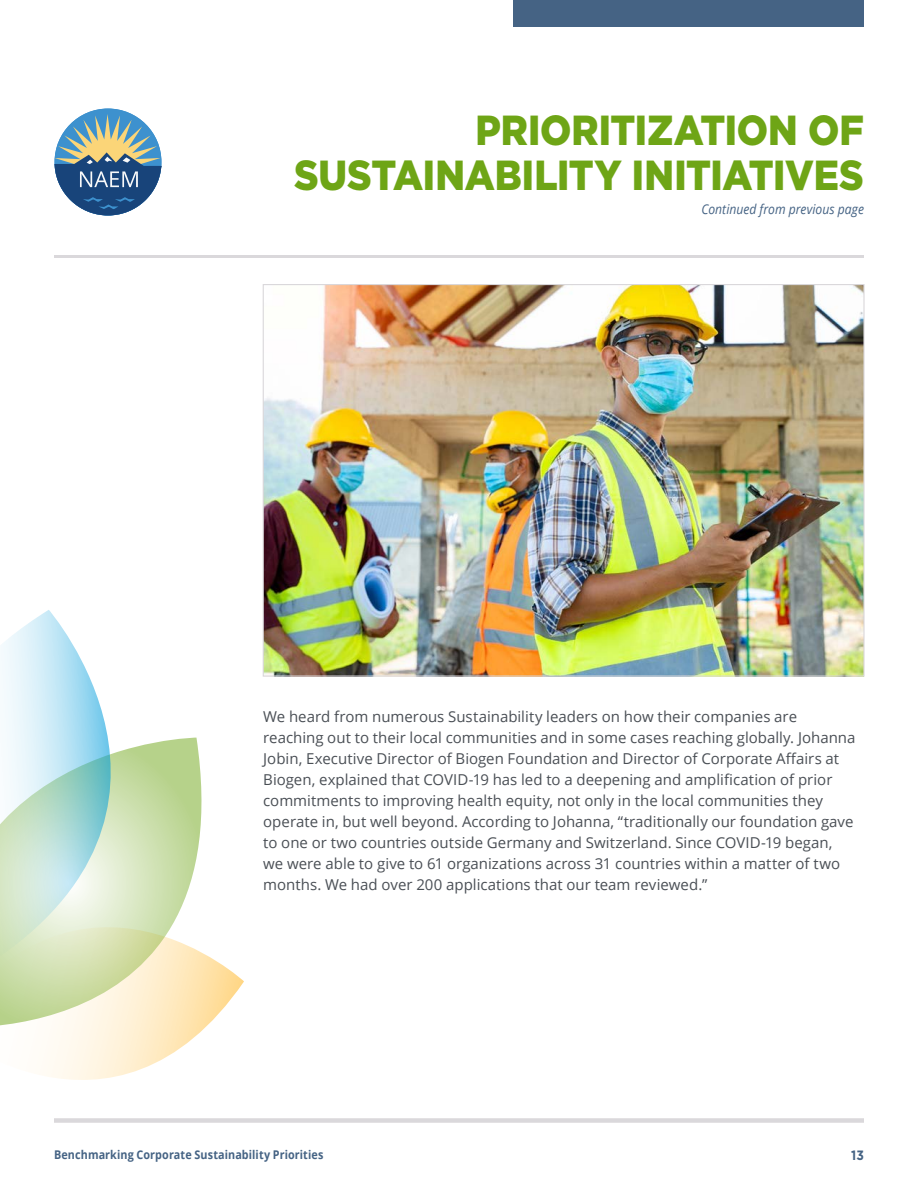
<style>
.page{position:relative;width:918px;height:1188px;background:#fff}
.page>*{position:absolute;margin:0;border:0;box-sizing:border-box;transform-origin:0 0}
.t1{font:900 42px/45px "Gotham HTF";letter-spacing:-.005em;color:#6ea516;text-align:right;scale:.9 1}
.t2{font:15px/21px "Open Sans";color:#4a4f55}
.t3{font:italic 13.5px "Open Sans";letter-spacing:.005em;color:#456384;scale:.9 1}
.t4{font:700 13.5px "Gotham HTF";color:#456384;scale:.9 1}
.t5{font:700 12px "Open Sans";letter-spacing:.01em;color:#456384;scale:.9 1}
</style>
<div class="page">
<div style="left:513px;top:0;width:351px;height:27px;background:#456384"></div>
<div style="left:54px;top:1118px;width:810px;height:5px;background:#dad8db"></div>
<hr style="left:54px;top:255px;width:810px;height:3px;background:#dad8db">
<img style="left:265px;top:286px;width:598px;height:389px">
<svg style="left:0;top:610px;width:244px;height:470px"></svg>
<svg style="left:55px;top:114px;width:106px;height:101px"></svg>
<p class="t1" style="left:294px;top:107px;width:635px">PRIORITIZATION OF<br>SUSTAINABILITY INITIATIVES</p>
<p class="t3" style="left:701px;top:200px;width:182px">Continued from previous page</p>
<p class="t2" style="left:263px;top:706px;width:594px">We heard from numerous Sustainability leaders on how their companies are reaching out to their local communities and in some cases reaching globally. Johanna Jobin, Executive Director of Biogen Foundation and Director of Corporate Affairs at Biogen, explained that COVID-19 has led to a deepening and amplification of prior commitments to improving health equity, not only in the local communities they operate in, but well beyond. According to Johanna, “traditionally our foundation gave to one or two countries outside Germany and Switzerland. Since COVID-19 began, we were able to give to 61 organizations across 31 countries within a matter of two months. We had over 200 applications that our team reviewed.”</p>
<p class="t5" style="left:54px;top:1146px;width:301px">Benchmarking Corporate Sustainability Priorities</p>
<p class="t4" style="left:851px;top:1147px;width:16px">13</p>
</div>
